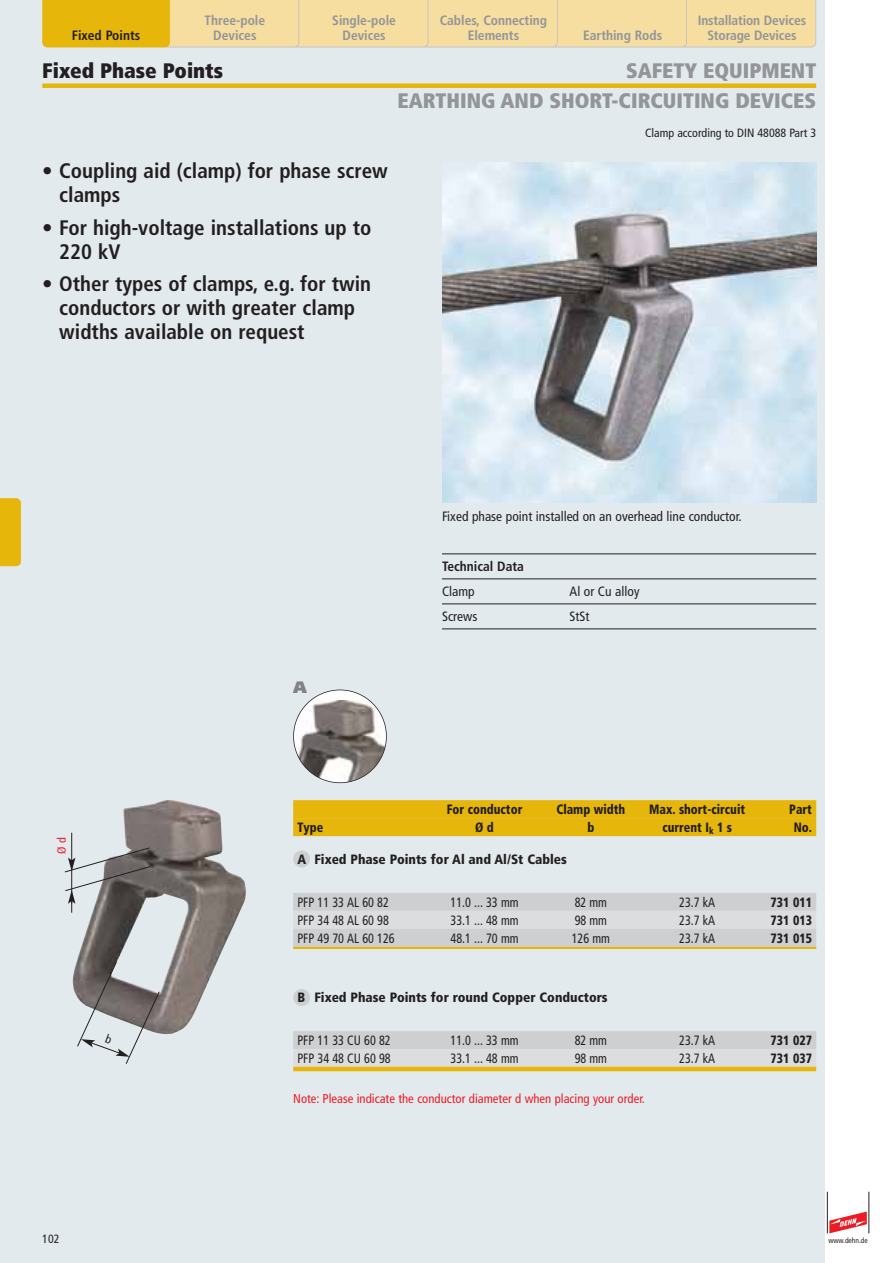
<style>
.page{position:relative;width:893px;height:1263px;background:#fff}
.page>*{position:absolute;margin:0;border:0;box-sizing:border-box;transform-origin:0 0}
.t1{font:700 condensed 21px/24px "Frutiger";color:#231f20}
.t2{font:900 condensed 21px/30px "Frutiger";color:#939598;text-align:right}
.t3{font:900 condensed 21px "Frutiger";color:#231f20}
.t4{font:900 16.5px "Frutiger";color:#808285}
.t5{font:condensed 13.5px "Frutiger D";color:#231f20;scale:.9 1}
.t6{font:700 condensed 13.5px/15px "Frutiger";color:#939598;text-align:center}
.t7{font:900 condensed 13.5px "Frutiger D";color:#231f20;scale:.9 1}
.t8{font:900 condensed 13.5px "Frutiger";color:#231f20}
.t9{font:condensed 13.5px "Frutiger";color:#231f20}
.t10{font:700 condensed 13.5px "Frutiger";color:#231f20}
.t11{font:condensed 12.75px "Frutiger";color:#ed1c24}
.t12{font:condensed 12px "Frutiger";color:#231f20}
.t13{font:condensed 12px "Frutiger";color:#ed1c24}
.t14{font:condensed 7.5px "Frutiger";color:#231f20}
</style>
<div class="page">
<div style="left:0;top:0;width:825px;height:1263px;background:#e3eaee"></div>
<hr style="left:827px;top:1192px;width:1px;height:41px;background:#231f20">
<hr style="left:869px;top:1192px;width:1px;height:41px;background:#231f20">
<svg style="left:829px;top:1211px;width:38px;height:22px"></svg>
<div style="left:42px;top:83px;width:774px;height:5px;background:#e7b60a"></div>
<svg style="left:0;top:498px;width:21px;height:68px"></svg>
<img style="left:442px;top:162px;width:374px;height:340px">
<hr style="left:442px;top:553px;width:374px;height:1px;background:#231f20">
<hr style="left:442px;top:578px;width:374px;height:1px;background:#231f20">
<hr style="left:442px;top:603px;width:374px;height:1px;background:#231f20">
<hr style="left:442px;top:628px;width:374px;height:1px;background:#231f20">
<div style="left:294px;top:690px;width:92px;height:93px;background:#fff;border-radius:50%"></div>
<img style="left:294px;top:701px;width:92px;height:82px">
<div style="left:293px;top:689px;width:94px;height:94px;border:2px solid #231f20;border-radius:50%"></div>
<div style="left:293px;top:800px;width:523px;height:18px;background:#e7b60a"></div>
<div style="left:293px;top:818px;width:523px;height:18px;background:#e7b60a"></div>
<img style="left:73px;top:800px;width:173px;height:234px">
<svg style="left:64px;top:833px;width:87px;height:80px"></svg>
<svg style="left:42px;top:0;width:774px;height:47px;background:#f3d686"></svg>
<div style="left:293px;top:850px;width:17px;height:17px;background:#cdcfd0;border-radius:50%"></div>
<div style="left:293px;top:989px;width:17px;height:17px;background:#cdcfd0;border-radius:50%"></div>
<div style="left:293px;top:1031px;width:523px;height:18px;background:#cdcfd0"></div>
<div style="left:293px;top:1049px;width:523px;height:18px;background:#dcddde"></div>
<hr style="left:293px;top:1067px;width:523px;height:4px;background:#e7b60a">
<div style="left:293px;top:893px;width:523px;height:18px;background:#cdcfd0"></div>
<div style="left:293px;top:911px;width:523px;height:18px;background:#dcddde"></div>
<div style="left:293px;top:929px;width:523px;height:18px;background:#cdcfd0"></div>
<hr style="left:293px;top:947px;width:523px;height:2px;background:#e7b60a">
<svg style="left:77px;top:961px;width:83px;height:103px"></svg>
<p class="t6" style="left:205px;top:13px;width:62px">Three-pole</p>
<p class="t10" style="left:72px;top:29px;width:70px">Fixed Points</p>
<p class="t6" style="left:213px;top:28px;width:45px">Devices</p>
<p class="t6" style="left:332px;top:13px;width:65px">Single-pole<br>Devices</p>
<p class="t6" style="left:440px;top:13px;width:109px">Cables, Connecting<br>Elements</p>
<p class="t6" style="left:698px;top:13px;width:110px">Installation Devices</p>
<p class="t6" style="left:583px;top:28px;width:81px">Earthing Rods</p>
<p class="t6" style="left:707px;top:28px;width:91px">Storage Devices</p>
<h1 class="t3" style="left:42px;top:62px;width:182px">Fixed Phase Points</h1>
<h1 class="t2" style="left:397px;top:57px;width:420px">SAFETY EQUIPMENT<br>EARTHING AND SHORT-CIRCUITING DEVICES</h1>
<p class="t12" style="left:645px;top:128px;width:173px">Clamp according to DIN 48088 Part 3</p>
<h1 class="t1" style="left:59px;top:160px;width:330px;text-indent:-17px">• Coupling aid (clamp) for phase screw clamps</h1>
<h1 class="t1" style="left:59px;top:217px;width:314px;text-indent:-17px">• For high-voltage installations up to<br>220 kV</h1>
<h1 class="t1" style="left:59px;top:273px;width:313px;text-indent:-17px">• Other types of clamps, e.g. for twin conductors or with greater clamp widths available on request</h1>
<p class="t4" style="left:293px;top:681px;width:15px">A</p>
<p class="t9" style="left:442px;top:511px;width:301px">Fixed phase point installed on an overhead line conductor.</p>
<p class="t10" style="left:442px;top:561px;width:83px">Technical Data</p>
<p class="t9" style="left:442px;top:586px;width:34px">Clamp</p>
<p class="t9" style="left:570px;top:586px;width:71px">Al or Cu alloy</p>
<p class="t9" style="left:442px;top:611px;width:37px">Screws</p>
<p class="t9" style="left:570px;top:611px;width:21px">StSt</p>
<p class="t7" style="left:447px;top:803px;width:86px">For conductor</p>
<p class="t7" style="left:556px;top:803px;width:78px">Clamp width</p>
<p class="t7" style="left:649px;top:803px;width:108px">Max. short-circuit</p>
<p class="t7" style="left:789px;top:803px;width:27px">Part</p>
<p class="t13" style="left:57px;top:854px;width:18px;rotate:-90deg">Ø d</p>
<p class="t7" style="left:297px;top:821px;width:30px">Type</p>
<p class="t7" style="left:475px;top:821px;width:22px">Ø d</p>
<p class="t7" style="left:587px;top:821px;width:9px">b</p>
<p class="t7" style="left:662px;top:821px;width:79px">current I<sub>k</sub> 1 s</p>
<p class="t7" style="left:794px;top:821px;width:22px">No.</p>
<p class="t8" style="left:297px;top:853px;width:271px">A Fixed Phase Points for Al and Al/St Cables</p>
<p class="t5" style="left:297px;top:895px;width:103px">PFP 11 33 AL 60 82</p>
<p class="t5" style="left:451px;top:895px;width:77px">11.0 ... 33 mm</p>
<p class="t5" style="left:575px;top:895px;width:38px">82 mm</p>
<p class="t5" style="left:679px;top:895px;width:41px">23.7 kA</p>
<p class="t7" style="left:771px;top:895px;width:47px">731 011</p>
<p class="t5" style="left:297px;top:913px;width:103px">PFP 34 48 AL 60 98</p>
<p class="t5" style="left:451px;top:913px;width:77px">33.1 ... 48 mm</p>
<p class="t5" style="left:575px;top:913px;width:38px">98 mm</p>
<p class="t5" style="left:679px;top:913px;width:41px">23.7 kA</p>
<p class="t7" style="left:771px;top:913px;width:47px">731 013</p>
<p class="t5" style="left:297px;top:931px;width:110px">PFP 49 70 AL 60 126</p>
<p class="t5" style="left:451px;top:931px;width:77px">48.1 ... 70 mm</p>
<p class="t5" style="left:572px;top:931px;width:44px">126 mm</p>
<p class="t5" style="left:679px;top:931px;width:41px">23.7 kA</p>
<p class="t7" style="left:771px;top:931px;width:47px">731 015</p>
<p class="t8" style="left:297px;top:992px;width:312px">B Fixed Phase Points for round Copper Conductors</p>
<p class="t5" style="left:297px;top:1034px;width:105px">PFP 11 33 CU 60 82</p>
<p class="t5" style="left:451px;top:1034px;width:77px">11.0 ... 33 mm</p>
<p class="t5" style="left:575px;top:1034px;width:38px">82 mm</p>
<p class="t5" style="left:679px;top:1034px;width:41px">23.7 kA</p>
<p class="t7" style="left:771px;top:1034px;width:47px">731 027</p>
<p class="t5" style="left:297px;top:1052px;width:105px">PFP 34 48 CU 60 98</p>
<p class="t5" style="left:451px;top:1052px;width:77px">33.1 ... 48 mm</p>
<p class="t5" style="left:575px;top:1052px;width:38px">98 mm</p>
<p class="t5" style="left:679px;top:1052px;width:41px">23.7 kA</p>
<p class="t7" style="left:771px;top:1052px;width:47px">731 037</p>
<p class="t11" style="left:293px;top:1094px;width:353px">Note: Please indicate the conductor diameter d when placing your order.</p>
<p class="t12" style="left:42px;top:1234px;width:19px">102</p>
<p class="t14" style="left:828px;top:1237px;width:41px">www.dehn.de</p>
</div>
